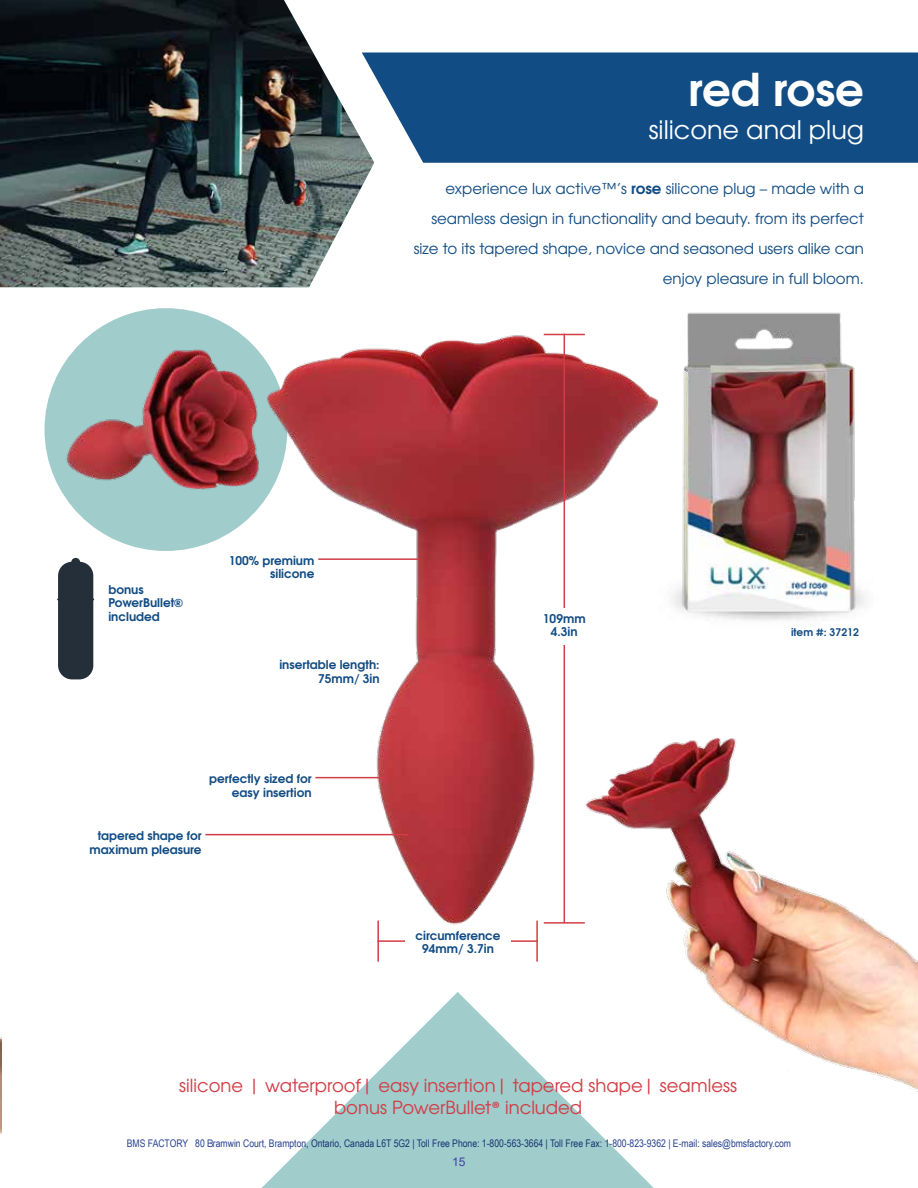
<style>
.page{position:relative;width:918px;height:1188px;background:#fff}
.page>*{position:absolute;margin:0;border:0;box-sizing:border-box;transform-origin:0 0}
.t1{font:700 45px "Te X Gyre Adventor";color:#fff}
.t2{font:25.5px "Te X Gyre Adventor";color:#fff}
.t3{font:18px/21.6px "Te X Gyre Adventor";color:#d03d45;text-align:center}
.t4{font:15px/30px "Te X Gyre Adventor";color:#114c84;text-align:right}
.t5{font:700 12px/13.5px "Te X Gyre Adventor";color:#114c84;text-align:right}
.t6{font:12px "Arial";color:#4040ab}
.t7{font:10.5px "Arial Narrow";color:#25408f}
.t8{font:700 10.5px "Te X Gyre Adventor";color:#114c84}
.s1{font-weight:700}
.s2{font-family:"Montserrat"}
.s3{font-family:"Myriad Pro";font-weight:700;font-stretch:semi-expanded}
</style>
<div class="page">
<img style="left:45px;top:308px;width:242px;height:243px;border-radius:121px">
<img style="left:256px;top:333px;width:403px;height:592px">
<img style="left:0;top:1037px;width:1px;height:97px">
<hr style="left:544px;top:334px;width:41px;height:1px;background:#d03d45">
<hr style="left:544px;top:922px;width:41px;height:2px;background:#d03d45">
<hr style="left:564px;top:334px;width:1px;height:589px;background:#d03d45">
<svg style="left:262px;top:992px;width:392px;height:196px;fill:#a0cccb"></svg>
<img style="left:0;top:0;width:374px;height:287px">
<img style="left:570px;top:726px;width:347px;height:373px">
<div style="left:538px;top:608px;width:53px;height:36px;background:#fff"></div>
<hr style="left:536px;top:921px;width:2px;height:41px;background:#d03d45">
<hr style="left:377px;top:921px;width:2px;height:41px;background:#d03d45">
<hr style="left:378px;top:940px;width:160px;height:2px;background:#d03d45">
<div style="left:405px;top:930px;width:106px;height:32px;background:#fff"></div>
<hr style="left:315px;top:777px;width:70px;height:1px;background:#d03d45">
<hr style="left:318px;top:558px;width:101px;height:2px;background:#d03d45">
<hr style="left:205px;top:834px;width:203px;height:1px;background:#d03d45">
<svg style="left:57px;top:558px;width:37px;height:121px;background:#3b454e"></svg>
<img style="left:675px;top:312px;width:186px;height:302px">
<div style="left:362px;top:53px;width:556px;height:110px;background:#114c84"></div>
<h1 class="t1" style="left:689px;top:50px;width:177px">red rose</h1>
<h2 class="t2" style="left:649px;top:109px;width:217px">silicone anal plug</h2>
<p class="t4" style="left:414px;top:172px;width:452px">experience lux active™’s <span class="s1">rose</span> silicone plug – made with a seamless design in functionality and beauty. from its perfect size to its tapered shape, novice and seasoned users alike can enjoy pleasure in full bloom.</p>
<p class="t5" style="left:108px;top:581px;width:76px;text-align:left">bonus<br>PowerBullet® included</p>
<p class="t5" style="left:229px;top:552px;width:87px">100% premium silicone</p>
<p class="t5" style="left:279px;top:657px;width:102px">insertable length:<br>75mm/ 3in</p>
<p class="t5" style="left:209px;top:771px;width:104px">perfectly sized for easy insertion</p>
<p class="t5" style="left:89px;top:828px;width:114px">tapered shape for maximum pleasure</p>
<p class="t5" style="left:416px;top:927px;width:87px;text-align:center">circumference<br>94mm/ 3.7in</p>
<p class="t5" style="left:543px;top:610px;width:44px;text-align:center">109mm<br>4.3in</p>
<p class="t8" style="left:791px;top:623px;width:69px">item <span class="s2">#</span>: 37212</p>
<p class="t3" style="left:179px;top:1074px;width:559px">silicone | waterproof| easy insertion| tapered shape| seamless bonus PowerBullet<span class="s3">®</span> included</p>
<p class="t7" style="left:127px;top:1138px;width:666px">BMS FACTORY 80 Bramwin Court, Brampton, Ontario, Canada L6T 5G2 | Toll Free Phone: 1-800-563-3664 | Toll Free Fax: 1-800-823-9362 | E-mail: sales@bmsfactory.com</p>
<p class="t6" style="left:452px;top:1154px;width:15px">15</p>
</div>
